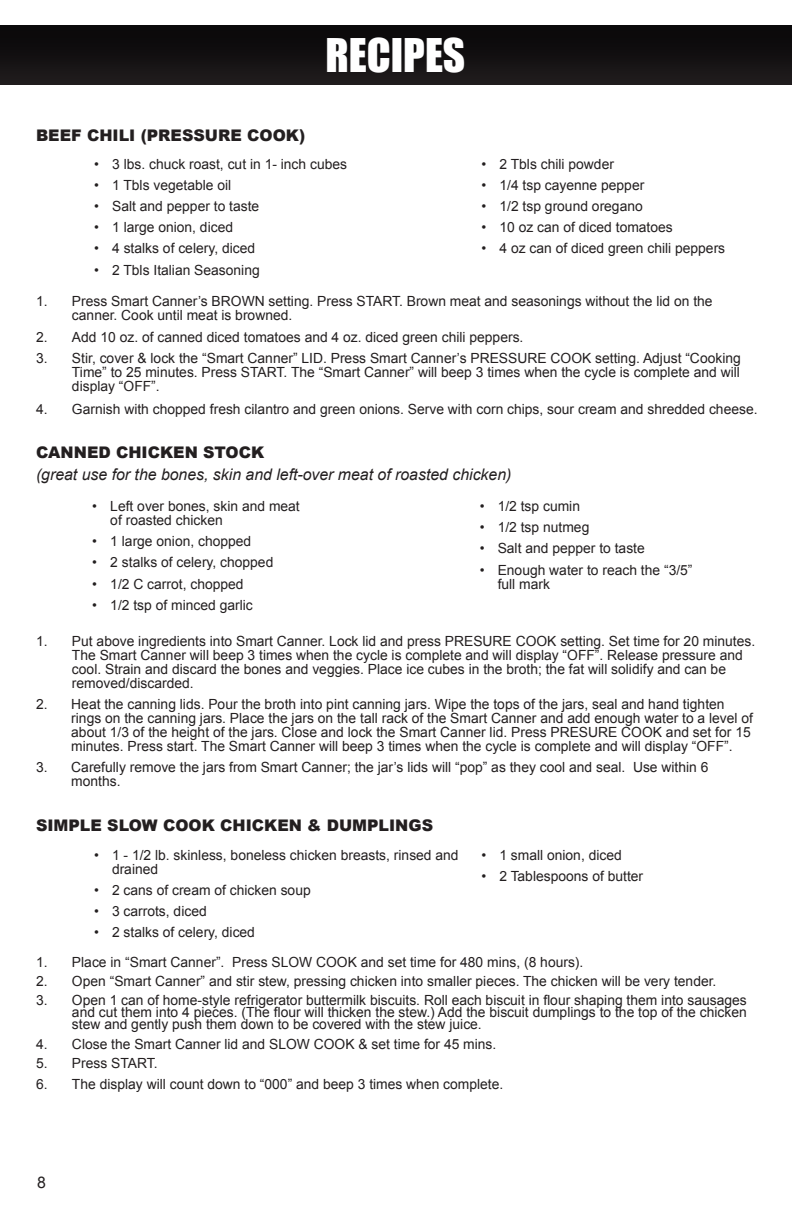
<style>
.page{position:relative;width:792px;height:1224px;background:#fff}
.page>*{position:absolute;margin:0;border:0;box-sizing:border-box;transform-origin:0 0}
.t1{font:42.6px "Impact";color:#fff}
.t2{font:900 16px "Arial";color:#231f20}
.t3{font:italic 16px "Arial";color:#231f20}
.t4{font:16px "Arial";color:#231f20}
.t5{font:14px/14px "Arial";color:#231f20}
</style>
<div class="page">
<div style="left:0;top:23px;width:792px;height:64px;background:#231f20;opacity:.75"></div>
<h1 class="t1" style="left:326px;top:22px;width:141px">RECIPES</h1>
<p class="t2" style="left:36px;top:124px;width:271px">BEEF CHILI (PRESSURE COOK)</p>
<p class="t5" style="left:94px;top:157px;width:254px">• 3 lbs. chuck roast, cut in 1- inch cubes</p>
<p class="t5" style="left:94px;top:178px;width:139px">• 1 Tbls vegetable oil</p>
<p class="t5" style="left:94px;top:199px;width:167px">• Salt and pepper to taste</p>
<p class="t5" style="left:94px;top:220px;width:140px">• 1 large onion, diced</p>
<p class="t5" style="left:94px;top:242px;width:163px">• 4 stalks of celery, diced</p>
<p class="t5" style="left:94px;top:263px;width:167px">• 2 Tbls Italian Seasoning</p>
<p class="t5" style="left:482px;top:157px;width:134px">• 2 Tbls chili powder</p>
<p class="t5" style="left:482px;top:178px;width:164px">• 1/4 tsp cayenne pepper</p>
<p class="t5" style="left:482px;top:199px;width:163px">• 1/2 tsp ground oregano</p>
<p class="t5" style="left:482px;top:220px;width:193px">• 10 oz can of diced tomatoes</p>
<p class="t5" style="left:482px;top:242px;width:245px">• 4 oz can of diced green chili peppers</p>
<p class="t5" style="left:72px;top:295px;width:642px;text-indent:-36px">1. Press Smart Canner’s BROWN setting. Press START. Brown meat and seasonings without the lid on the canner. Cook until meat is browned.</p>
<p class="t5" style="left:36px;top:330px;width:489px">2. Add 10 oz. of canned diced tomatoes and 4 oz. diced green chili peppers.</p>
<p class="t5" style="left:72px;top:351px;width:670px;text-align:justify;text-indent:-36px">3. Stir, cover &amp; lock the “Smart Canner” LID. Press Smart Canner’s PRESSURE COOK setting. Adjust “Cooking Time” to 25 minutes. Press START. The “Smart Canner” will beep 3 times when the cycle is complete and will display “OFF”.</p>
<p class="t5" style="left:36px;top:402px;width:723px">4. Garnish with chopped fresh cilantro and green onions. Serve with corn chips, sour cream and shredded cheese.</p>
<p class="t2" style="left:36px;top:441px;width:230px">CANNED CHICKEN STOCK</p>
<p class="t3" style="left:36px;top:464px;width:477px">(great use for the bones, skin and left-over meat of roasted chicken)</p>
<p class="t5" style="left:110px;top:499px;width:191px;text-indent:-18px">• Left over bones, skin and meat of roasted chicken</p>
<p class="t5" style="left:92px;top:534px;width:161px">• 1 large onion, chopped</p>
<p class="t5" style="left:92px;top:556px;width:183px">• 2 stalks of celery, chopped</p>
<p class="t5" style="left:92px;top:577px;width:153px">• 1/2 C carrot, chopped</p>
<p class="t5" style="left:92px;top:598px;width:162px">• 1/2 tsp of minced garlic</p>
<p class="t5" style="left:480px;top:499px;width:102px">• 1/2 tsp cumin</p>
<p class="t5" style="left:480px;top:520px;width:111px">• 1/2 tsp nutmeg</p>
<p class="t5" style="left:480px;top:542px;width:167px">• Salt and pepper to taste</p>
<p class="t5" style="left:498px;top:563px;width:196px;text-indent:-18px">• Enough water to reach the “3/5” full mark</p>
<p class="t5" style="left:72px;top:634px;width:685px;text-indent:-36px">1. Put above ingredients into Smart Canner. Lock lid and press PRESURE COOK setting. Set time for 20 minutes.<br>The Smart Canner will beep 3 times when the cycle is complete and will display “OFF”. Release pressure and cool. Strain and discard the bones and veggies. Place ice cubes in the broth; the fat will solidify and can be removed/discarded.</p>
<p class="t5" style="left:71px;top:697px;width:683px;text-indent:-35px">2. Heat the canning lids. Pour the broth into pint canning jars. Wipe the tops of the jars, seal and hand tighten rings on the canning jars. Place the jars on the tall rack of the Smart Canner and add enough water to a level of about 1/3 of the height of the jars. Close and lock the Smart Canner lid. Press PRESURE COOK and set for 15 minutes. Press start. The Smart Canner will beep 3 times when the cycle is complete and will display “OFF”.</p>
<p class="t5" style="left:71px;top:760px;width:639px;text-indent:-35px">3. Carefully remove the jars from Smart Canner; the jar’s lids will “pop” as they cool and seal. Use within 6 months.</p>
<p class="t2" style="left:36px;top:814px;width:399px">SIMPLE SLOW COOK CHICKEN &amp; DUMPLINGS</p>
<p class="t5" style="left:112px;top:848px;width:348px;text-indent:-18px">• 1 - 1/2 lb. skinless, boneless chicken breasts, rinsed and drained</p>
<p class="t5" style="left:94px;top:883px;width:218px">• 2 cans of cream of chicken soup</p>
<p class="t5" style="left:94px;top:904px;width:114px">• 3 carrots, diced</p>
<p class="t5" style="left:94px;top:925px;width:163px">• 2 stalks of celery, diced</p>
<p class="t5" style="left:481px;top:848px;width:142px">• 1 small onion, diced</p>
<p class="t5" style="left:481px;top:869px;width:163px">• 2 Tablespoons of butter</p>
<p class="t5" style="left:36px;top:955px;width:549px">1. Place in “Smart Canner”. Press SLOW COOK and set time for 480 mins, (8 hours).</p>
<p class="t5" style="left:36px;top:975px;width:682px">2. Open “Smart Canner” and stir stew, pressing chicken into smaller pieces. The chicken will be very tender.</p>
<p class="t5" style="left:72px;top:995px;width:676px;line-height:12px;text-align:justify;text-indent:-36px">3. Open 1 can of home-style refrigerator buttermilk biscuits. Roll each biscuit in flour shaping them into sausages and cut them into 4 pieces. (The flour will thicken the stew.) Add the biscuit dumplings to the top of the chicken stew and gently push them down to be covered with the stew juice.</p>
<p class="t5" style="left:36px;top:1037px;width:462px">4. Close the Smart Canner lid and SLOW COOK &amp; set time for 45 mins.</p>
<p class="t5" style="left:36px;top:1056px;width:123px">5. Press START.</p>
<p class="t5" style="left:36px;top:1077px;width:469px">6. The display will count down to “000” and beep 3 times when complete.</p>
<p class="t4" style="left:37px;top:1171px;width:10px">8</p>
</div>
